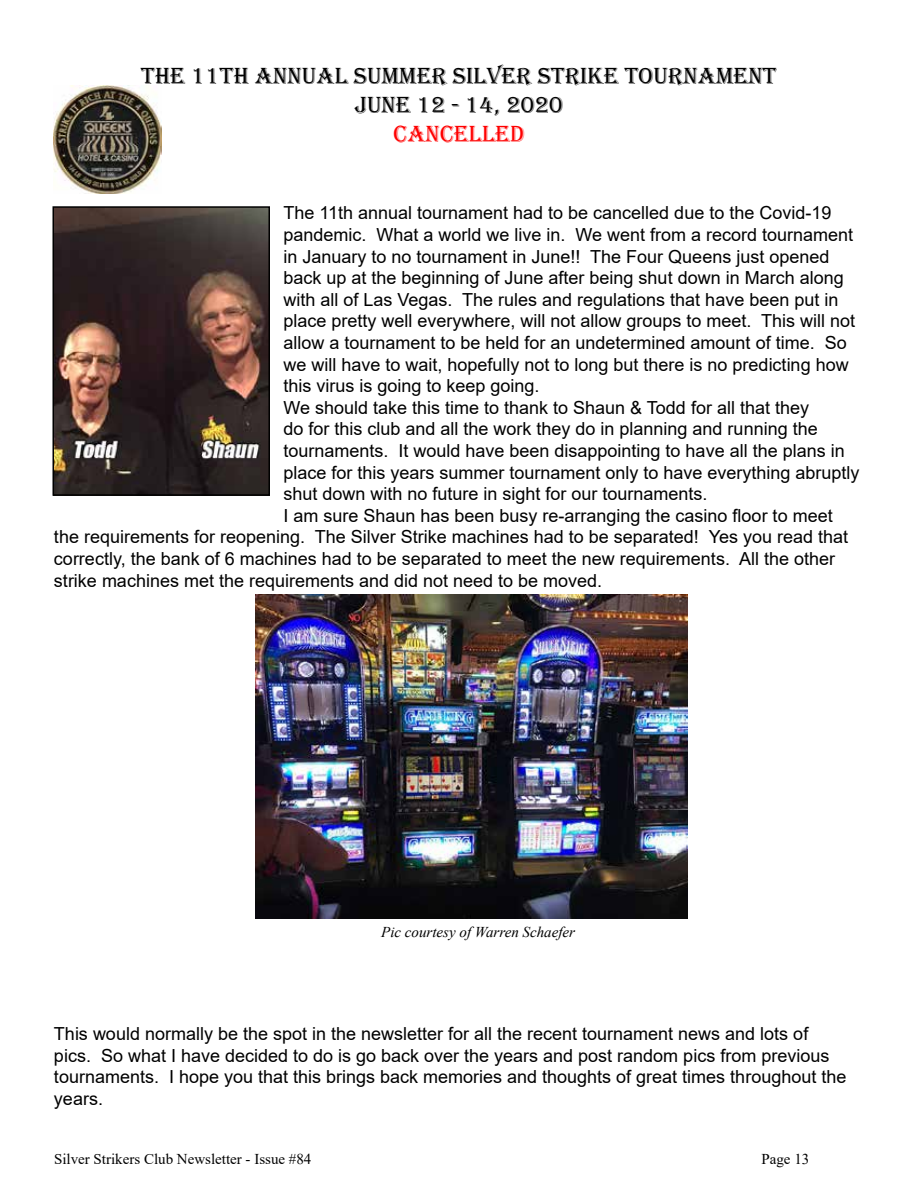
<style>
.page{position:relative;width:918px;height:1188px;background:#fff}
.page>*{position:absolute;margin:0;border:0;box-sizing:border-box;transform-origin:0 0}
.t1{font:24px/28.8px "Algerian";color:#000;text-align:center}
.t2{font:24px "Algerian";color:#f00}
.t3{font:18px/21.6px "Arial";color:#000}
.t4{font:15px "Times New Roman";color:#000}
.t5{font:italic 15px "Times New Roman";color:#000}
</style>
<div class="page">
<img style="left:53px;top:85px;width:108px;height:108px">
<img style="left:55px;top:209px;width:212px;height:284px">
<div style="left:52px;top:206px;width:218px;height:290px;border:2px solid #000"></div>
<img style="left:256px;top:594px;width:432px;height:324px">
<h1 class="t1" style="left:141px;top:62px;width:638px">THE 11TH ANNUAL SUMMER SILVER STRIKE TOURNAMENT<br>JUNE 12 - 14, 2020</h1>
<h1 class="t2" style="left:393px;top:120px;width:133px">CANCELLED</h1>
<p class="t3" style="left:576px;top:202px;width:279px;text-indent:-292px">The 11th annual tournament had to be cancelled due to the Covid-19<br>We went from a record tournament</p>
<p class="t3" style="left:283px;top:224px;width:85px">pandemic.</p>
<p class="t3" style="left:376px;top:224px;width:191px">What a world we live in.</p>
<p class="t3" style="left:590px;top:245px;width:241px">The Four Queens just opened</p>
<p class="t3" style="left:283px;top:245px;width:299px">in January to no tournament in June!!</p>
<p class="t3" style="left:283px;top:267px;width:562px">back up at the beginning of June after being shut down in March along</p>
<p class="t3" style="left:462px;top:289px;width:378px">The rules and regulations that have been put in</p>
<p class="t3" style="left:283px;top:289px;width:171px">with all of Las Vegas.</p>
<p class="t3" style="left:283px;top:310px;width:470px">place pretty well everywhere, will not allow groups to meet.</p>
<p class="t3" style="left:761px;top:310px;width:96px">This will not</p>
<p class="t3" style="left:283px;top:332px;width:533px">allow a tournament to be held for an undetermined amount of time.</p>
<p class="t3" style="left:283px;top:353px;width:567px">we will have to wait, hopefully not to long but there is no predicting how</p>
<p class="t3" style="left:283px;top:375px;width:258px">this virus is going to keep going.</p>
<p class="t3" style="left:283px;top:397px;width:527px">We should take this time to thank to Shaun &amp; Todd for all that they</p>
<p class="t3" style="left:283px;top:418px;width:536px">do for this club and all the work they do in planning and running the</p>
<p class="t3" style="left:398px;top:440px;width:448px">It would have been disappointing to have all the plans in</p>
<p class="t3" style="left:825px;top:332px;width:24px">So</p>
<p class="t3" style="left:283px;top:440px;width:107px">tournaments.</p>
<p class="t3" style="left:283px;top:461px;width:578px">place for this years summer tournament only to have everything abruptly</p>
<p class="t3" style="left:283px;top:483px;width:426px">shut down with no future in sight for our tournaments.</p>
<p class="t3" style="left:283px;top:505px;width:551px">I am sure Shaun has been busy re-arranging the casino floor to meet</p>
<p class="t3" style="left:709px;top:526px;width:141px">Yes you read that</p>
<p class="t3" style="left:54px;top:526px;width:253px">the requirements for reopening.</p>
<p class="t3" style="left:315px;top:526px;width:386px">The Silver Strike machines had to be separated!</p>
<p class="t3" style="left:54px;top:548px;width:678px">correctly, the bank of 6 machines had to be separated to meet the new requirements. strike machines met the requirements and did not need to be moved.</p>
<p class="t3" style="left:739px;top:548px;width:98px">All the other</p>
<p class="t5" style="left:381px;top:922px;width:195px">Pic courtesy of Warren Schaefer</p>
<p class="t3" style="left:101px;top:1023px;width:730px;text-indent:-47px">This would normally be the spot in the newsletter for all the recent tournament news and lots of<br>So what I have decided to do is go back over the years and post random pics from previous</p>
<p class="t3" style="left:54px;top:1045px;width:794px">pics.<br>tournaments I. hope you that this brings back memories and thoughts of great times throughout the years.</p>
<p class="t4" style="left:54px;top:1148px;width:259px">Silver Strikers Club Newsletter - Issue #84</p>
<p class="t4" style="left:761px;top:1148px;width:49px">Page 13</p>
</div>
